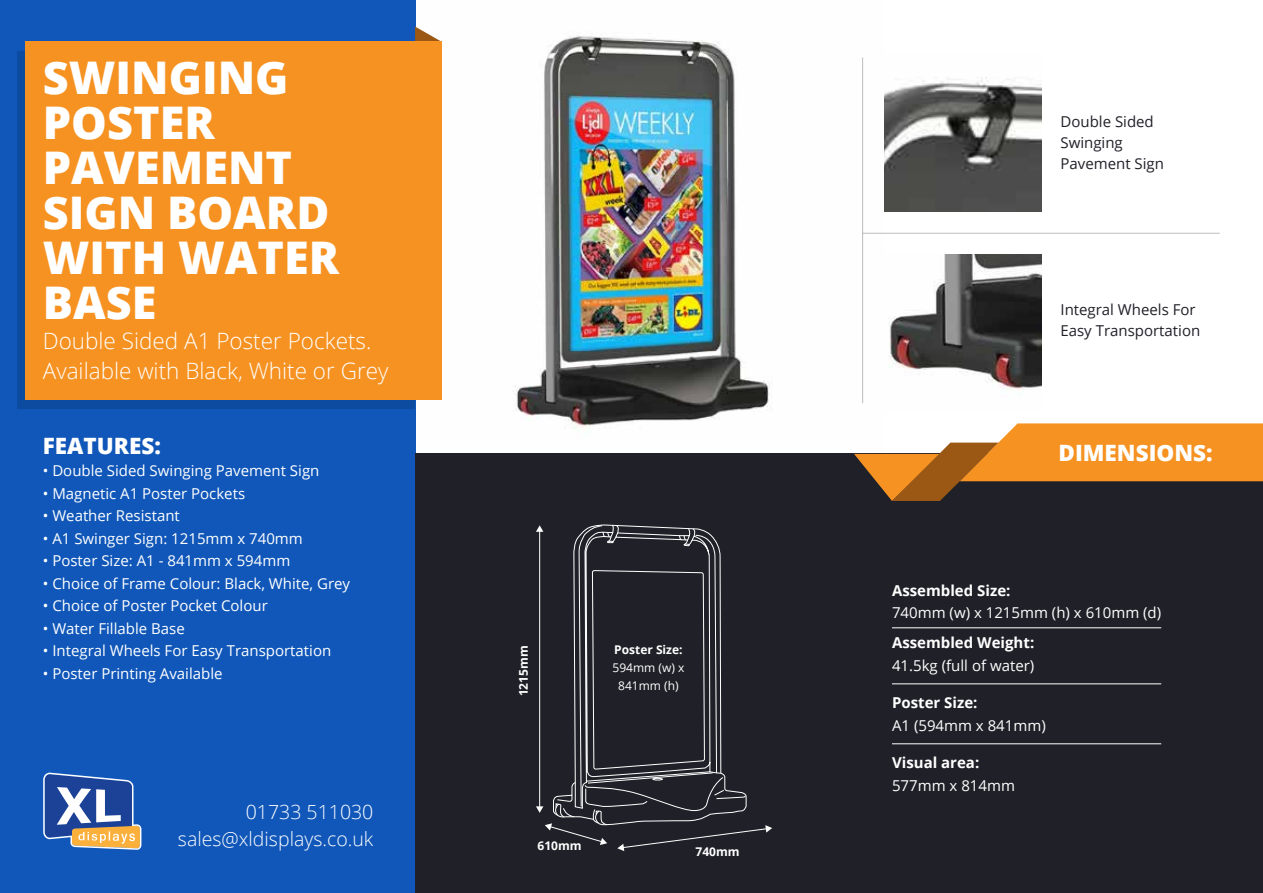
<style>
.page{position:relative;width:1263px;height:893px;background:#fff}
.page>*{position:absolute;margin:0;border:0;box-sizing:border-box;transform-origin:0 0}
.t1{font:800 45px/45px "Open Sans";color:#fff}
.t2{font:300 22.5px/30px "Open Sans";color:#fff}
.t3{font:800 22.5px "Open Sans";color:#fff}
.t4{font:300 19.5px/27.5px "Open Sans";color:#fff;text-align:right}
.t5{font:15px "Open Sans";color:#fff}
.t6{font:15px/21px "Open Sans";color:#202028}
.t7{font:700 15px "Open Sans";color:#fff}
.t8{font:700 12px "Open Sans";color:#fff}
.t9{font:12px/18px "Open Sans";color:#fff;text-align:center}
</style>
<div class="page">
<img style="left:415px;top:0;width:469px;height:454px">
<div style="left:0;top:0;width:415px;height:893px;background:#1057b9"></div>
<div style="left:415px;top:454px;width:848px;height:439px;background:#202028"></div>
<div style="left:17px;top:51px;width:398px;height:357px;background:#0d4ba1"></div>
<svg style="left:415px;top:27px;width:27px;height:15px"></svg>
<div style="left:25px;top:42px;width:417px;height:358px;background:#f69221"></div>
<svg style="left:854px;top:423px;width:409px;height:78px"></svg>
<svg style="left:43px;top:773px;width:98px;height:77px;background:#6d7fa5"></svg>
<hr style="left:862px;top:58px;width:1px;height:345px;background:#202028">
<hr style="left:863px;top:233px;width:357px;height:1px;background:#202028">
<svg style="left:553px;top:430px;width:193px;height:24px"></svg>
<svg style="left:575px;top:416px;width:135px;height:38px"></svg>
<hr style="left:892px;top:628px;width:269px;height:1px;background:#fff">
<hr style="left:892px;top:684px;width:269px;height:1px;background:#fff">
<hr style="left:892px;top:743px;width:269px;height:1px;background:#fff">
<svg style="left:536px;top:524px;width:236px;height:327px"></svg>
<img style="left:889px;top:254px;width:152px;height:136px">
<img style="left:884px;top:77px;width:157px;height:134px">
<h1 class="t1" style="left:43px;top:53px;width:298px">SWINGING<br>POSTER<br>PAVEMENT<br>SIGN BOARD<br>WITH WATER<br>BASE</h1>
<h2 class="t2" style="left:43px;top:325px;width:347px">Double Sided A1 Poster Pockets.<br>Available with Black, White or Grey</h2>
<h2 class="t3" style="left:43px;top:429px;width:120px">FEATURES:</h2>
<p class="t5" style="left:43px;top:461px;width:278px">• Double Sided Swinging Pavement Sign</p>
<p class="t5" style="left:43px;top:483px;width:204px">• Magnetic A1 Poster Pockets</p>
<p class="t5" style="left:43px;top:506px;width:139px">• Weather Resistant</p>
<p class="t5" style="left:43px;top:528px;width:261px">• A1 Swinger Sign: 1215mm x 740mm</p>
<p class="t5" style="left:43px;top:551px;width:249px">• Poster Size: A1 - 841mm x 594mm</p>
<p class="t5" style="left:43px;top:573px;width:309px">• Choice of Frame Colour: Black, White, Grey</p>
<p class="t5" style="left:43px;top:596px;width:226px">• Choice of Poster Pocket Colour</p>
<p class="t5" style="left:43px;top:618px;width:143px">• Water Fillable Base</p>
<p class="t5" style="left:43px;top:641px;width:290px">• Integral Wheels For Easy Transportation</p>
<p class="t5" style="left:43px;top:663px;width:181px">• Poster Printing Available</p>
<h3 class="t4" style="left:178px;top:797px;width:197px">01733 511030 sales@xldisplays.co.uk</h3>
<p class="t8" style="left:515px;top:696px;width:52px;rotate:-90deg">1215mm</p>
<p class="t8" style="left:614px;top:641px;width:70px">Poster Size:</p>
<p class="t9" style="left:612px;top:658px;width:73px">594mm (w) x<br>841mm (h)</p>
<p class="t8" style="left:538px;top:837px;width:46px">610mm</p>
<p class="t8" style="left:696px;top:843px;width:46px">740mm</p>
<p class="t6" style="left:1060px;top:110px;width:105px">Double Sided<br>Swinging<br>Pavement Sign</p>
<p class="t6" style="left:1060px;top:299px;width:141px">Integral Wheels For<br>Easy Transportation</p>
<h2 class="t3" style="left:1058px;top:436px;width:156px">DIMENSIONS:</h2>
<p class="t7" style="left:892px;top:580px;width:120px">Assembled Size:</p>
<p class="t5" style="left:892px;top:603px;width:271px">740mm (w) x 1215mm (h) x 610mm (d)</p>
<p class="t7" style="left:892px;top:632px;width:144px">Assembled Weight:</p>
<p class="t5" style="left:892px;top:655px;width:144px">41.5kg (full of water)</p>
<p class="t7" style="left:892px;top:692px;width:87px">Poster Size:</p>
<p class="t5" style="left:892px;top:715px;width:155px">A1 (594mm x 841mm)</p>
<p class="t7" style="left:892px;top:752px;width:89px">Visual area:</p>
<p class="t5" style="left:892px;top:775px;width:124px">577mm x 814mm</p>
</div>
